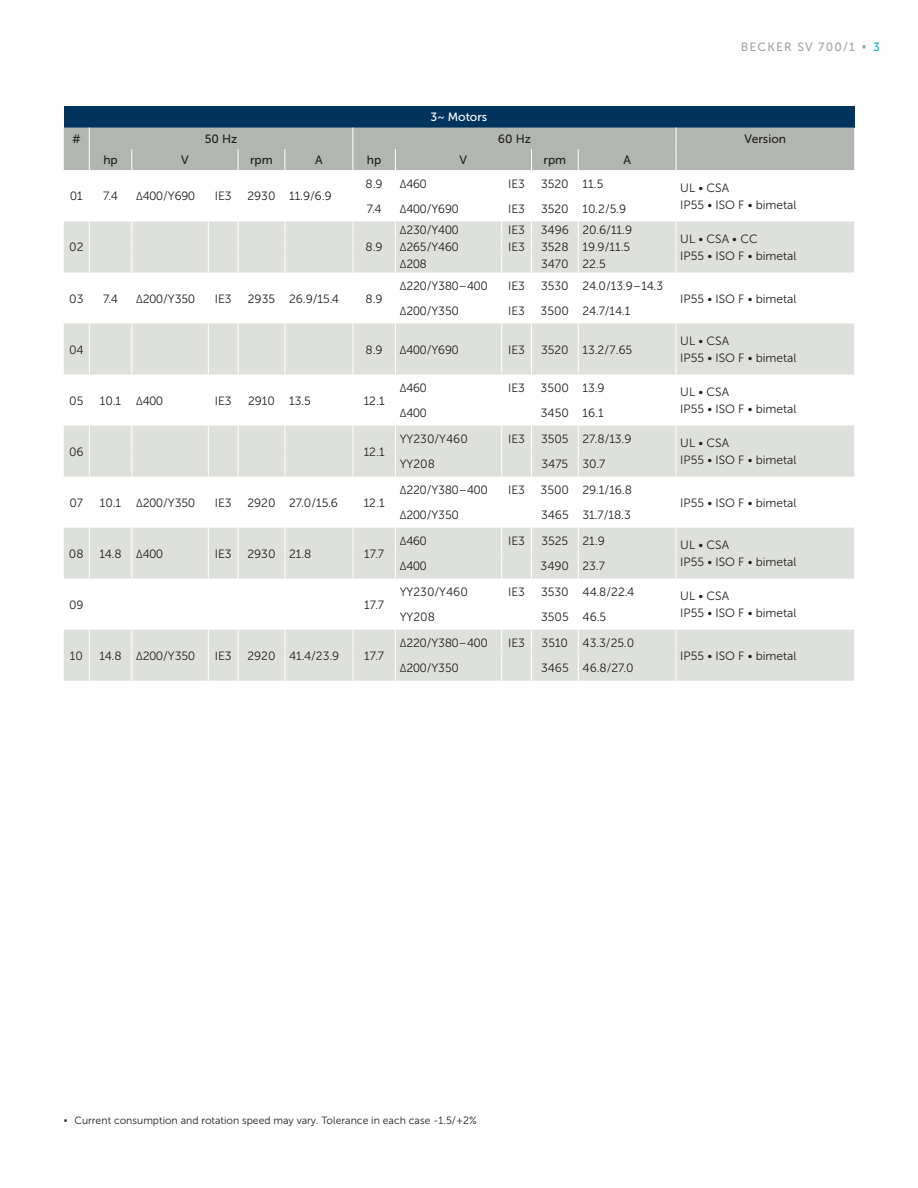
<style>
.page{position:relative;width:918px;height:1188px;background:#fff}
.page>*{position:absolute;margin:0;border:0;box-sizing:border-box;transform-origin:0 0}
.t1{font:12px/16.5px "Museo Sans 300";color:#231f20}
.t2{font:12px "Museo Sans 500";color:#231f20}
.t3{font:12px "Museo Sans 500";letter-spacing:.1em;color:#9fa8a0}
.t4{font:12px "Museo Sans 500";color:#fff}
.t5{font:10.5px "Museo Sans 300";color:#231f20}
.s1{color:#00b7c7}
.s2{font-family:"Calibri";font-weight:300;font-size:13.2px}
.s3{font-family:"Verdana";font-weight:700}
</style>
<div class="page">
<div style="left:64px;top:106px;width:790px;height:22px;background:#00345c"></div>
<svg style="left:64px;top:324px;width:790px;height:357px;fill:#dee0dc"></svg>
<svg style="left:64px;top:128px;width:790px;height:196px"></svg>
<hr style="left:89px;top:324px;width:1px;height:51px;background:#fff">
<hr style="left:131px;top:324px;width:1px;height:51px;background:#fff">
<hr style="left:208px;top:324px;width:1px;height:51px;background:#fff">
<hr style="left:238px;top:324px;width:1px;height:51px;background:#fff">
<hr style="left:285px;top:324px;width:1px;height:51px;background:#fff">
<hr style="left:353px;top:324px;width:1px;height:51px;background:#fff">
<hr style="left:395px;top:324px;width:1px;height:51px;background:#fff">
<hr style="left:501px;top:324px;width:1px;height:51px;background:#fff">
<hr style="left:531px;top:324px;width:1px;height:51px;background:#fff">
<hr style="left:578px;top:324px;width:1px;height:51px;background:#fff">
<hr style="left:676px;top:324px;width:1px;height:51px;background:#fff">
<svg style="left:89px;top:375px;width:1px;height:306px"></svg>
<svg style="left:131px;top:375px;width:1px;height:306px"></svg>
<svg style="left:208px;top:375px;width:1px;height:306px"></svg>
<svg style="left:238px;top:375px;width:1px;height:306px"></svg>
<svg style="left:285px;top:375px;width:1px;height:306px"></svg>
<svg style="left:353px;top:375px;width:1px;height:306px"></svg>
<svg style="left:395px;top:375px;width:1px;height:306px"></svg>
<svg style="left:501px;top:375px;width:1px;height:306px"></svg>
<svg style="left:531px;top:375px;width:1px;height:306px"></svg>
<svg style="left:578px;top:375px;width:1px;height:306px"></svg>
<svg style="left:676px;top:375px;width:1px;height:306px"></svg>
<p class="t4" style="left:431px;top:111px;width:58px">3~ Motors</p>
<p class="t3" style="left:741px;top:40px;width:141px">BECKER SV 700/1 • <span class="s1">3</span></p>
<p class="t2" style="left:72px;top:132px;width:10px">#</p>
<p class="t2" style="left:205px;top:132px;width:34px">50 Hz</p>
<p class="t2" style="left:498px;top:132px;width:35px">60 Hz</p>
<p class="t2" style="left:745px;top:132px;width:43px">Version</p>
<p class="t2" style="left:103px;top:153px;width:16px">hp</p>
<p class="t2" style="left:181px;top:153px;width:9px">V</p>
<p class="t2" style="left:250px;top:153px;width:24px">rpm</p>
<p class="t2" style="left:315px;top:153px;width:9px">A</p>
<p class="t2" style="left:367px;top:153px;width:16px">hp</p>
<p class="t2" style="left:460px;top:153px;width:9px">V</p>
<p class="t2" style="left:544px;top:153px;width:24px">rpm</p>
<p class="t2" style="left:623px;top:153px;width:9px">A</p>
<p class="t1" style="left:70px;top:188px;width:15px">01</p>
<p class="t1" style="left:103px;top:188px;width:16px">7.4</p>
<p class="t1" style="left:136px;top:188px;width:60px"><span class="s2">Δ</span>400/Y690</p>
<p class="t1" style="left:215px;top:188px;width:18px">IE3</p>
<p class="t1" style="left:247px;top:188px;width:86px">2930 11.9/6.9</p>
<p class="t1" style="left:366px;top:175px;width:19px">8.9</p>
<p class="t1" style="left:400px;top:175px;width:29px"><span class="s2">Δ</span>460</p>
<p class="t1" style="left:508px;top:175px;width:18px">IE3</p>
<p class="t1" style="left:541px;top:175px;width:64px">3520 11.5</p>
<p class="t1" style="left:367px;top:201px;width:16px">7.4</p>
<p class="t1" style="left:400px;top:201px;width:60px"><span class="s2">Δ</span>400/Y690</p>
<p class="t1" style="left:508px;top:201px;width:18px">IE3</p>
<p class="t1" style="left:541px;top:201px;width:87px">3520 10.2/5.9</p>
<p class="t1" style="left:400px;top:222px;width:60px"><span class="s2">Δ</span>230/Y400</p>
<p class="t1" style="left:508px;top:222px;width:18px">IE3</p>
<p class="t1" style="left:541px;top:222px;width:93px">3496 20.6/11.9</p>
<p class="t1" style="left:69px;top:239px;width:16px">02</p>
<p class="t1" style="left:366px;top:239px;width:19px">8.9</p>
<p class="t1" style="left:69px;top:290px;width:16px">03</p>
<p class="t1" style="left:103px;top:290px;width:16px">7.4</p>
<p class="t1" style="left:136px;top:290px;width:60px"><span class="s2">Δ</span>200/Y350</p>
<p class="t1" style="left:215px;top:290px;width:18px">IE3</p>
<p class="t1" style="left:248px;top:290px;width:93px">2935 26.9/15.4</p>
<p class="t1" style="left:366px;top:290px;width:19px">8.9</p>
<p class="t1" style="left:400px;top:239px;width:60px"><span class="s2">Δ</span>265/Y460</p>
<p class="t1" style="left:508px;top:239px;width:18px">IE3</p>
<p class="t1" style="left:541px;top:239px;width:91px">3528 19.9/11.5</p>
<p class="t1" style="left:400px;top:256px;width:29px"><span class="s2">Δ</span>208</p>
<p class="t1" style="left:541px;top:256px;width:66px">3470 22.5</p>
<p class="t1" style="left:400px;top:277px;width:89px"><span class="s2">Δ</span>220/Y380–400</p>
<p class="t1" style="left:508px;top:277px;width:18px">IE3</p>
<p class="t1" style="left:541px;top:277px;width:124px">3530 24.0/13.9–14.3</p>
<p class="t1" style="left:400px;top:303px;width:60px"><span class="s2">Δ</span>200/Y350</p>
<p class="t1" style="left:508px;top:303px;width:18px">IE3</p>
<p class="t1" style="left:541px;top:303px;width:91px">3500 24.7/14.1</p>
<p class="t1" style="left:680px;top:180px;width:118px">UL • CSA<br>IP55 • ISO F • bimetal</p>
<p class="t1" style="left:680px;top:231px;width:118px">UL • CSA • CC<br>IP55 • ISO F • bimetal</p>
<p class="t1" style="left:680px;top:290px;width:118px">IP55 • ISO F • bimetal</p>
<p class="t1" style="left:69px;top:341px;width:16px">04</p>
<p class="t1" style="left:366px;top:341px;width:19px">8.9</p>
<p class="t1" style="left:400px;top:341px;width:60px"><span class="s2">Δ</span>400/Y690</p>
<p class="t1" style="left:508px;top:341px;width:18px">IE3</p>
<p class="t1" style="left:541px;top:341px;width:93px">3520 13.2/7.65</p>
<p class="t1" style="left:680px;top:333px;width:118px">UL • CSA<br>IP55 • ISO F • bimetal</p>
<p class="t1" style="left:69px;top:392px;width:16px">05</p>
<p class="t1" style="left:100px;top:392px;width:65px">10.1 <span class="s2">Δ</span>400</p>
<p class="t1" style="left:215px;top:392px;width:18px">IE3</p>
<p class="t1" style="left:248px;top:392px;width:64px">2910 13.5</p>
<p class="t1" style="left:364px;top:392px;width:22px">12.1</p>
<p class="t1" style="left:400px;top:380px;width:29px"><span class="s2">Δ</span>460</p>
<p class="t1" style="left:508px;top:380px;width:18px">IE3</p>
<p class="t1" style="left:541px;top:380px;width:65px">3500 13.9</p>
<p class="t1" style="left:680px;top:384px;width:118px">UL • CSA<br>IP55 • ISO F • bimetal</p>
<p class="t1" style="left:400px;top:405px;width:29px"><span class="s2">Δ</span>400</p>
<p class="t1" style="left:541px;top:405px;width:64px">3450 16.1</p>
<p class="t1" style="left:69px;top:443px;width:16px">06</p>
<p class="t1" style="left:364px;top:443px;width:22px">12.1</p>
<p class="t1" style="left:69px;top:494px;width:15px">07</p>
<p class="t1" style="left:100px;top:494px;width:97px">10.1 <span class="s2">Δ</span>200/Y350</p>
<p class="t1" style="left:215px;top:494px;width:18px">IE3</p>
<p class="t1" style="left:247px;top:494px;width:92px">2920 27.0/15.6</p>
<p class="t1" style="left:364px;top:494px;width:22px">12.1</p>
<p class="t1" style="left:69px;top:545px;width:16px">08</p>
<p class="t1" style="left:99px;top:545px;width:65px">14.8 <span class="s2">Δ</span>400</p>
<p class="t1" style="left:215px;top:545px;width:18px">IE3</p>
<p class="t1" style="left:247px;top:545px;width:66px">2930 21.8</p>
<p class="t1" style="left:364px;top:545px;width:21px">17.7</p>
<p class="t1" style="left:69px;top:596px;width:16px">09</p>
<p class="t1" style="left:364px;top:596px;width:21px">17.7</p>
<p class="t1" style="left:70px;top:647px;width:15px">10</p>
<p class="t1" style="left:99px;top:647px;width:97px">14.8 <span class="s2">Δ</span>200/Y350</p>
<p class="t1" style="left:215px;top:647px;width:18px">IE3</p>
<p class="t1" style="left:247px;top:647px;width:93px">2920 41.4/23.9</p>
<p class="t1" style="left:364px;top:647px;width:21px">17.7</p>
<p class="t1" style="left:400px;top:431px;width:70px">YY230/Y460</p>
<p class="t1" style="left:508px;top:431px;width:18px">IE3</p>
<p class="t1" style="left:541px;top:431px;width:92px">3505 27.8/13.9</p>
<p class="t1" style="left:400px;top:456px;width:37px">YY208</p>
<p class="t1" style="left:541px;top:456px;width:66px">3475 30.7</p>
<p class="t1" style="left:400px;top:482px;width:89px"><span class="s2">Δ</span>220/Y380–400</p>
<p class="t1" style="left:508px;top:482px;width:18px">IE3</p>
<p class="t1" style="left:541px;top:482px;width:93px">3500 29.1/16.8</p>
<p class="t1" style="left:400px;top:507px;width:60px"><span class="s2">Δ</span>200/Y350</p>
<p class="t1" style="left:541px;top:507px;width:91px">3465 31.7/18.3</p>
<p class="t1" style="left:400px;top:533px;width:29px"><span class="s2">Δ</span>460</p>
<p class="t1" style="left:508px;top:533px;width:18px">IE3</p>
<p class="t1" style="left:541px;top:533px;width:65px">3525 21.9</p>
<p class="t1" style="left:400px;top:558px;width:29px"><span class="s2">Δ</span>400</p>
<p class="t1" style="left:541px;top:558px;width:66px">3490 23.7</p>
<p class="t1" style="left:400px;top:584px;width:70px">YY230/Y460</p>
<p class="t1" style="left:508px;top:584px;width:18px">IE3</p>
<p class="t1" style="left:541px;top:584px;width:95px">3530 44.8/22.4</p>
<p class="t1" style="left:400px;top:609px;width:37px">YY208</p>
<p class="t1" style="left:541px;top:609px;width:67px">3505 46.5</p>
<p class="t1" style="left:400px;top:635px;width:89px"><span class="s2">Δ</span>220/Y380–400</p>
<p class="t1" style="left:508px;top:635px;width:18px">IE3</p>
<p class="t1" style="left:542px;top:635px;width:94px">3510 43.3/25.0</p>
<p class="t1" style="left:400px;top:660px;width:60px"><span class="s2">Δ</span>200/Y350</p>
<p class="t1" style="left:541px;top:660px;width:94px">3465 46.8/27.0</p>
<p class="t1" style="left:680px;top:435px;width:118px">UL • CSA<br>IP55 • ISO F • bimetal</p>
<p class="t1" style="left:680px;top:494px;width:118px">IP55 • ISO F • bimetal</p>
<p class="t1" style="left:680px;top:537px;width:118px">UL • CSA<br>IP55 • ISO F • bimetal</p>
<p class="t1" style="left:680px;top:588px;width:118px">UL • CSA<br>IP55 • ISO F • bimetal</p>
<p class="t1" style="left:680px;top:647px;width:118px">IP55 • ISO F • bimetal</p>
<p class="t5" style="left:64px;top:1114px;width:415px"><span class="s3">▪</span> Current consumption and rotation speed may vary. Tolerance in each case -1.5/+2%</p>
</div>
